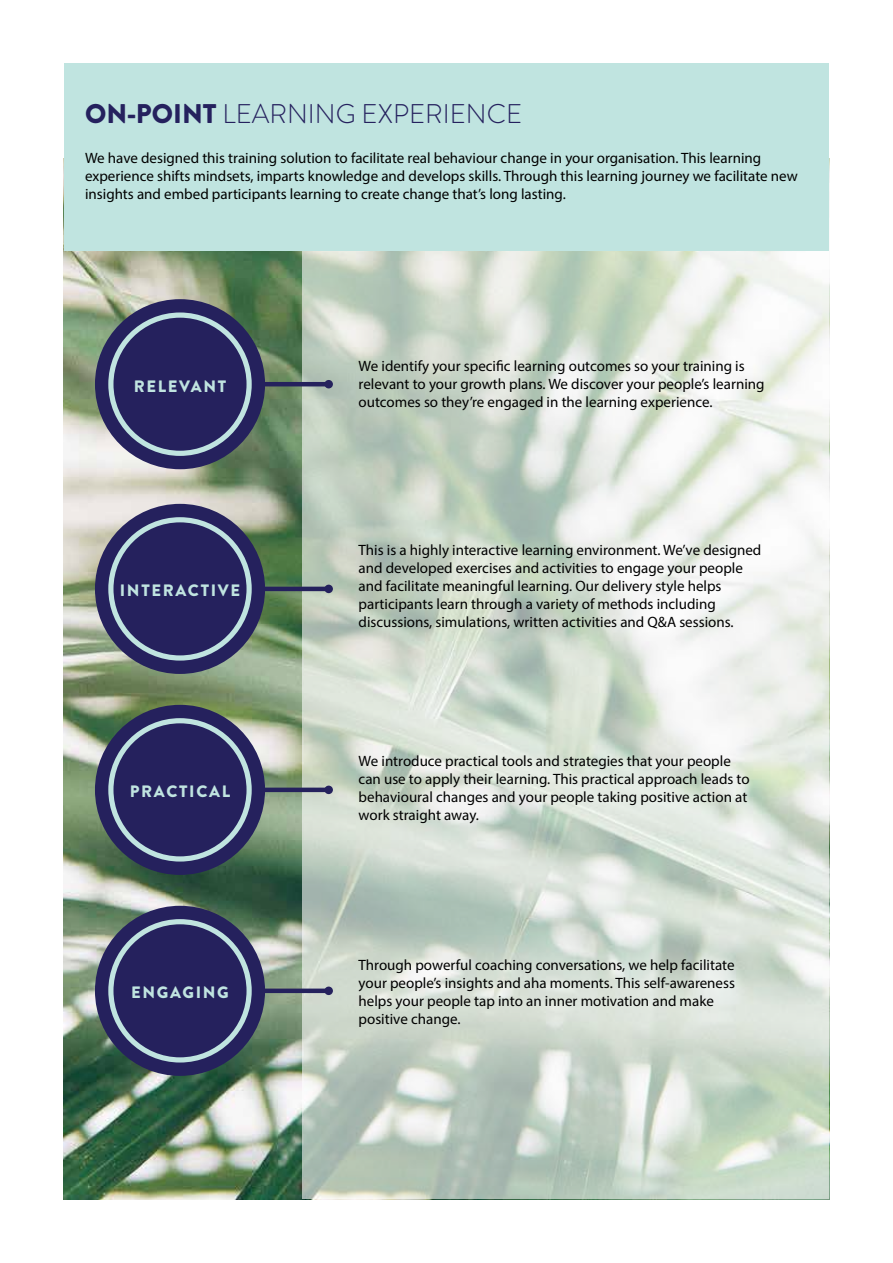
<style>
.page{position:relative;width:893px;height:1263px;background:#fff}
.page>*{position:absolute;margin:0;border:0;box-sizing:border-box;transform-origin:0 0}
.t1{font:300 27px "Brandon Grotesque";color:#25215e}
.t2{font:900 16.5px "Brandon Grotesque";letter-spacing:.1em;color:#c0e4e0}
.t3{font:15px/18px "Myriad Pro";color:#000}
.s1{font-weight:900}
</style>
<div class="page">
<img style="left:64px;top:251px;width:239px;height:948px">
<svg style="left:303px;top:159px;width:526px;height:1040px"></svg>
<div style="left:64px;top:64px;width:764px;height:187px;background:#c0e4e0"></div>
<div style="left:95px;top:299px;width:170px;height:170px;background:#25215d;border-radius:50%"></div>
<div style="left:108px;top:312px;width:144px;height:144px;border:5px solid #c0e4e0;border-radius:50%"></div>
<div style="left:95px;top:504px;width:170px;height:170px;background:#25215d;border-radius:50%"></div>
<div style="left:108px;top:517px;width:144px;height:144px;border:5px solid #c0e4e0;border-radius:50%"></div>
<div style="left:95px;top:705px;width:170px;height:170px;background:#25215d;border-radius:50%"></div>
<div style="left:108px;top:718px;width:144px;height:143px;border:5px solid #c0e4e0;border-radius:50%"></div>
<div style="left:95px;top:906px;width:170px;height:170px;background:#25215d;border-radius:50%"></div>
<div style="left:108px;top:919px;width:144px;height:143px;border:5px solid #c0e4e0;border-radius:50%"></div>
<hr style="left:264px;top:382px;width:62px;height:4px;background:#25215d">
<div style="left:324px;top:380px;width:9px;height:8px;background:#25215d;border-radius:50%"></div>
<hr style="left:264px;top:587px;width:62px;height:4px;background:#25215d">
<div style="left:324px;top:585px;width:9px;height:8px;background:#25215d;border-radius:50%"></div>
<hr style="left:264px;top:788px;width:62px;height:4px;background:#25215d">
<div style="left:324px;top:786px;width:9px;height:8px;background:#25215d;border-radius:50%"></div>
<div style="left:264px;top:988px;width:62px;height:5px;background:#25215d"></div>
<div style="left:324px;top:986px;width:9px;height:9px;background:#25215d;border-radius:50%"></div>
<h1 class="t1" style="left:85px;top:95px;width:439px"><span class="s1">ON-POINT</span> LEARNING EXPERIENCE</h1>
<p class="t3" style="left:85px;top:149px;width:714px">We have designed this training solution to facilitate real behaviour change in your organisation. This learning experience shifts mindsets, imparts knowledge and develops skills. Through this learning journey we facilitate new insights and embed participants learning to create change that’s long lasting.</p>
<p class="t2" style="left:134px;top:374px;width:94px">RELEVANT</p>
<p class="t2" style="left:120px;top:579px;width:122px">INTERACTIVE</p>
<p class="t2" style="left:130px;top:780px;width:102px">PRACTICAL</p>
<p class="t2" style="left:131px;top:981px;width:99px">ENGAGING</p>
<p class="t3" style="left:359px;top:357px;width:407px">We identify your specific learning outcomes so your training is relevant to your growth plans. We discover your people’s learning outcomes so they’re engaged in the learning experience.</p>
<p class="t3" style="left:359px;top:541px;width:404px">This is a highly interactive learning environment. We’ve designed and developed exercises and activities to engage your people and facilitate meaningful learning. Our delivery style helps participants learn through a variety of methods including discussions, simulations, written activities and Q&amp;A sessions.</p>
<p class="t3" style="left:359px;top:752px;width:393px">We introduce practical tools and strategies that your people can use to apply their learning. This practical approach leads to behavioural changes and your people taking positive action at work straight away.</p>
<p class="t3" style="left:359px;top:956px;width:378px">Through powerful coaching conversations, we help facilitate your people’s insights and aha moments. This self-awareness helps your people tap into an inner motivation and make positive change.</p>
</div>
